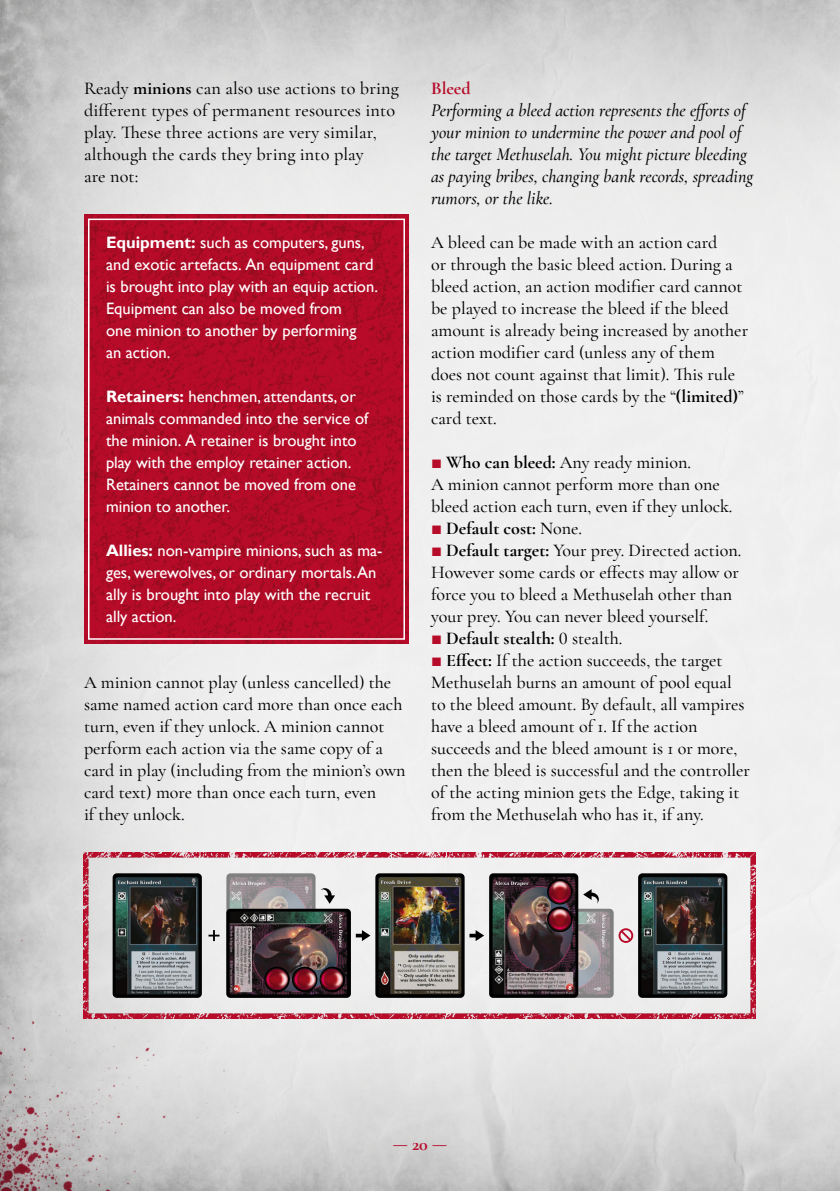
<style>
.page{position:relative;width:840px;height:1191px;background:#fff}
.page>*{position:absolute;margin:0;border:0;box-sizing:border-box;transform-origin:0 0}
.t1{font:500 18px/22px "Cormorant Garamond";color:#000}
.t2{font:italic 500 18px/22px "Cormorant Garamond";color:#000}
.t3{font:700 18px "Cormorant Garamond";color:#b60b29}
.t4{font:16.4px/22px "Gill Sans";color:#fff}
.s1{font-weight:700}
.s2{color:#b60b29}
</style>
<div class="page">
<img style="left:0;top:0;width:839px;height:1191px">
<img style="left:0;top:908px;width:257px;height:283px">
<img style="left:84px;top:215px;width:325px;height:429px">
<div style="left:88px;top:219px;width:317px;height:421px;border:2px solid #fff"></div>
<img style="left:84px;top:853px;width:671px;height:165px">
<p class="t1" style="left:84px;top:77px;width:316px">Ready <span class="s1">minions</span> can also use actions to bring different types of permanent resources into play. These three actions are very similar, although the cards they bring into play<br>are not:</p>
<p class="t4" style="left:106px;top:231px;width:273px"><span class="s1">Equipment:</span> such as computers, guns, and exotic artefacts. An equipment card is brought into play with an equip action.<br>Equipment can also be moved from<br>one minion to another by performing<br>an action.</p>
<p class="t4" style="left:106px;top:385px;width:263px"><span class="s1">Retainers:</span> henchmen, attendants, or animals commanded into the service of the minion. A retainer is brought into play with the employ retainer action.<br>Retainers cannot be moved from one minion to another.</p>
<p class="t4" style="left:106px;top:539px;width:278px"><span class="s1">Allies:</span> non-vampire minions, such as ma&shy;ges, werewolves, or ordinary mortals. An ally is brought into play with the recruit ally action.</p>
<p class="t1" style="left:84px;top:671px;width:323px">A minion cannot play (unless cancelled) the same named action card more than once each turn, even if they unlock. A minion cannot perform each action via the same copy of a card in play (including from the minion’s own card text) more than once each turn, even<br>if they unlock.</p>
<p class="t3" style="left:431px;top:77px;width:41px">Bleed</p>
<p class="t2" style="left:431px;top:99px;width:323px">Performing a bleed action represents the efforts of your minion to undermine the power and pool of the target Methuselah. You might picture bleeding as paying bribes, changing bank records, spreading rumors, or the like.</p>
<p class="t1" style="left:431px;top:231px;width:318px">A bleed can be made with an action card<br>or through the basic bleed action. During a bleed action, an action modifier card cannot be played to increase the bleed if the bleed amount is already being increased by another action modifier card (unless any of them does not count against that limit). This rule is reminded on those cards by the “<span class="s1">(limited)</span>” card text.</p>
<p class="t1" style="left:431px;top:451px;width:320px"><span class="s2">◼</span> <span class="s1">Who can bleed:</span> Any ready minion.<br>A minion cannot perform more than one bleed action each turn, even if they unlock.<br><span class="s2">◼</span> <span class="s1">Default cost:</span> None.<br><span class="s2">◼</span> <span class="s1">Default target:</span> Your prey. Directed action.<br>However some cards or effects may allow or force you to bleed a Methuselah other than your prey. You can never bleed yourself.<br><span class="s2">◼</span> <span class="s1">Default stealth:</span> 0 stealth.<br><span class="s2">◼</span> <span class="s1">Effect:</span> If the action succeeds, the target Methuselah burns an amount of pool equal to the bleed amount. By default, all vampires have a bleed amount of 1. If the action succeeds and the bleed amount is 1 or more, then the bleed is successful and the controller of the acting minion gets the Edge, taking it from the Methuselah who has it, if any.</p>
<p class="t3" style="left:392px;top:1133px;width:56px">— 20 —</p>
</div>
